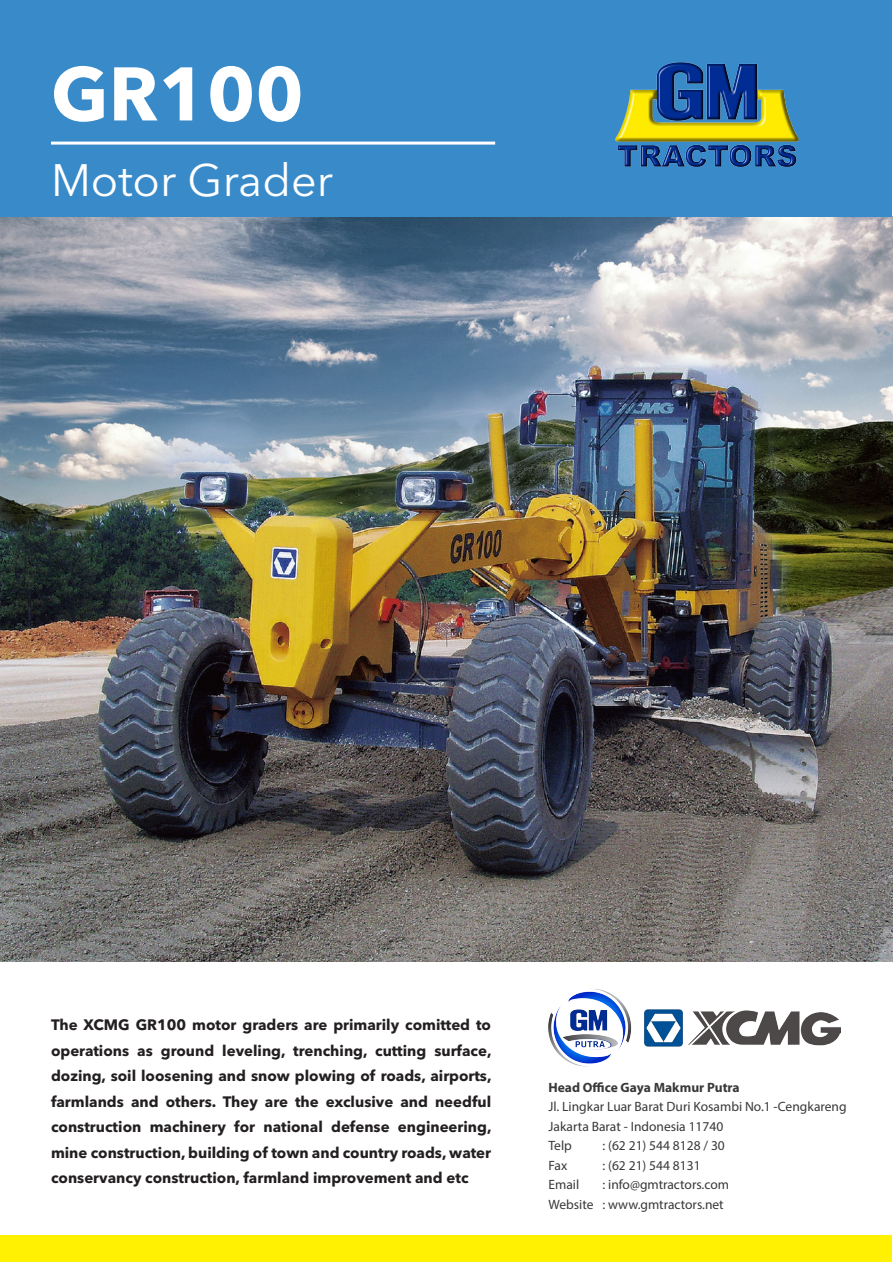
<style>
.page{position:relative;width:893px;height:1263px;background:#fff}
.page>*{position:absolute;margin:0;border:0;box-sizing:border-box;transform-origin:0 0}
.t1{font:700 75px "Avenir Next LT Pro";color:#fff}
.t2{font:45px "Avenir Next LT Pro";color:#fff}
.t3{font:700 15px/25.5px "Avenir Next LT Pro";color:#231f20;text-align:justify}
.t4{font:13.5px "Myriad Pro";color:#383839}
.t5{font:700 13.5px "Myriad Pro";color:#383839}
</style>
<div class="page">
<img style="left:0;top:217px;width:892px;height:744px">
<div style="left:1px;top:1px;width:891px;height:216px;background:#388ac9"></div>
<div style="left:1px;top:1235px;width:891px;height:26px;background:#fff101"></div>
<img style="left:615px;top:62px;width:184px;height:105px">
<hr style="left:51px;top:142px;width:444px;height:3px;background:#fff">
<img style="left:548px;top:989px;width:84px;height:78px">
<img style="left:644px;top:1009px;width:196px;height:37px">
<p class="t1" style="left:51px;top:48px;width:254px">GR100</p>
<p class="t2" style="left:51px;top:153px;width:283px">Motor Grader</p>
<p class="t3" style="left:51px;top:1012px;width:442px">The XCMG GR100 motor graders are primarily comitted to operations as ground leveling, trenching, cutting surface, dozing, soil loosening and snow plowing of roads, airports, farmlands and others. They are the exclusive and needful construction machinery for national defense engineering, mine construction, building of town and country roads, water conservancy construction, farmland improvement and etc</p>
<p class="t5" style="left:549px;top:1078px;width:193px">Head Office Gaya Makmur Putra</p>
<p class="t4" style="left:549px;top:1098px;width:300px">Jl. Lingkar Luar Barat Duri Kosambi No.1 -Cengkareng</p>
<p class="t4" style="left:549px;top:1118px;width:176px">Jakarta Barat - Indonesia 11740</p>
<p class="t4" style="left:549px;top:1137px;width:25px">Telp</p>
<p class="t4" style="left:603px;top:1137px;width:124px">: (62 21) 544 8128 / 30</p>
<p class="t4" style="left:549px;top:1157px;width:20px">Fax</p>
<p class="t4" style="left:603px;top:1157px;width:100px">: (62 21) 544 8131</p>
<p class="t4" style="left:549px;top:1176px;width:32px">Email</p>
<p class="t4" style="left:603px;top:1176px;width:128px">: info@gmtractors.com</p>
<p class="t4" style="left:549px;top:1196px;width:177px">Website : www.gmtractors.net</p>
</div>
